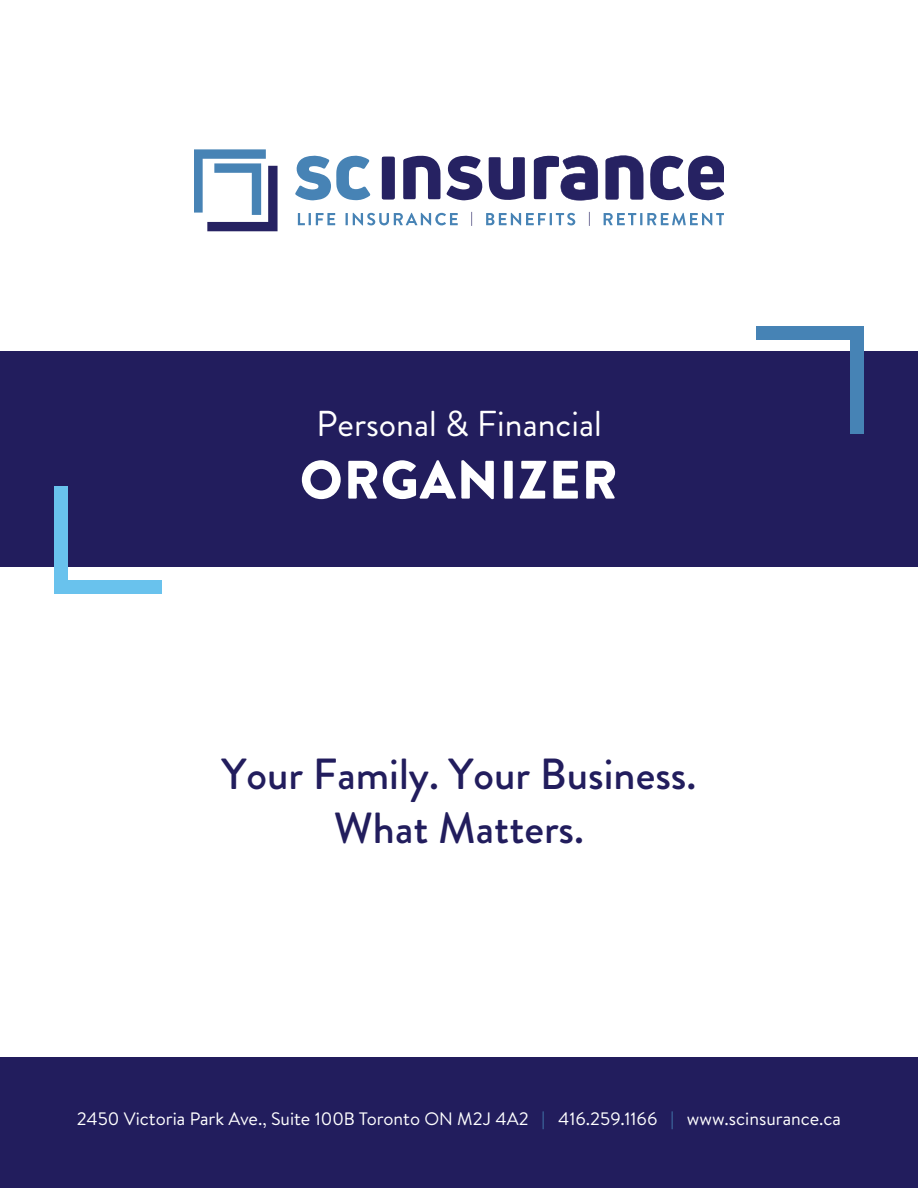
<style>
.page{position:relative;width:918px;height:1188px;background:#fff}
.page>*{position:absolute;margin:0;border:0;box-sizing:border-box;transform-origin:0 0}
.t1{font:900 54px "Brandon Grotesque";letter-spacing:.02em;color:#fff}
.t2{font:500 43.5px/54px "Brandon Grotesque";color:#221d5d;text-align:center}
.t3{font:36px "Brandon Grotesque";color:#fff}
.t4{font:18px "Brandon Text";color:#fff}
.s1{color:#4683b5}
</style>
<div class="page">
<div style="left:0;top:1057px;width:918px;height:131px;background:#221d5d"></div>
<svg style="left:298px;top:213px;width:37px;height:12px"></svg>
<svg style="left:346px;top:213px;width:112px;height:12px"></svg>
<svg style="left:471px;top:212px;width:1px;height:14px"></svg>
<svg style="left:486px;top:213px;width:89px;height:12px"></svg>
<svg style="left:589px;top:212px;width:1px;height:14px"></svg>
<svg style="left:604px;top:213px;width:119px;height:12px"></svg>
<svg style="left:295px;top:155px;width:76px;height:45px"></svg>
<svg style="left:606px;top:155px;width:37px;height:45px"></svg>
<svg style="left:489px;top:157px;width:36px;height:43px"></svg>
<svg style="left:403px;top:155px;width:80px;height:45px"></svg>
<svg style="left:650px;top:155px;width:73px;height:46px"></svg>
<svg style="left:534px;top:155px;width:64px;height:45px"></svg>
<svg style="left:382px;top:157px;width:13px;height:42px"></svg>
<svg style="left:195px;top:149px;width:83px;height:82px"></svg>
<div style="left:756px;top:326px;width:108px;height:14px;background:#4683b5"></div>
<div style="left:0;top:351px;width:918px;height:216px;background:#221d5d"></div>
<div style="left:850px;top:326px;width:14px;height:108px;background:#4683b5"></div>
<div style="left:54px;top:580px;width:108px;height:14px;background:#69c2ed"></div>
<div style="left:54px;top:486px;width:14px;height:108px;background:#69c2ed"></div>
<h3 class="t3" style="left:316px;top:398px;width:287px">Personal &amp; Financial</h3>
<h1 class="t1" style="left:300px;top:442px;width:319px">ORGANIZER</h1>
<h2 class="t2" style="left:222px;top:747px;width:476px">Your Family. Your Business.<br>What Matters.</h2>
<p class="t4" style="left:77px;top:1106px;width:766px">2450 Victoria Park Ave., Suite 100B Toronto ON M2J 4A2 <span class="s1">|</span> 416.259.1166 <span class="s1">|</span> www.scinsurance.ca</p>
</div>
